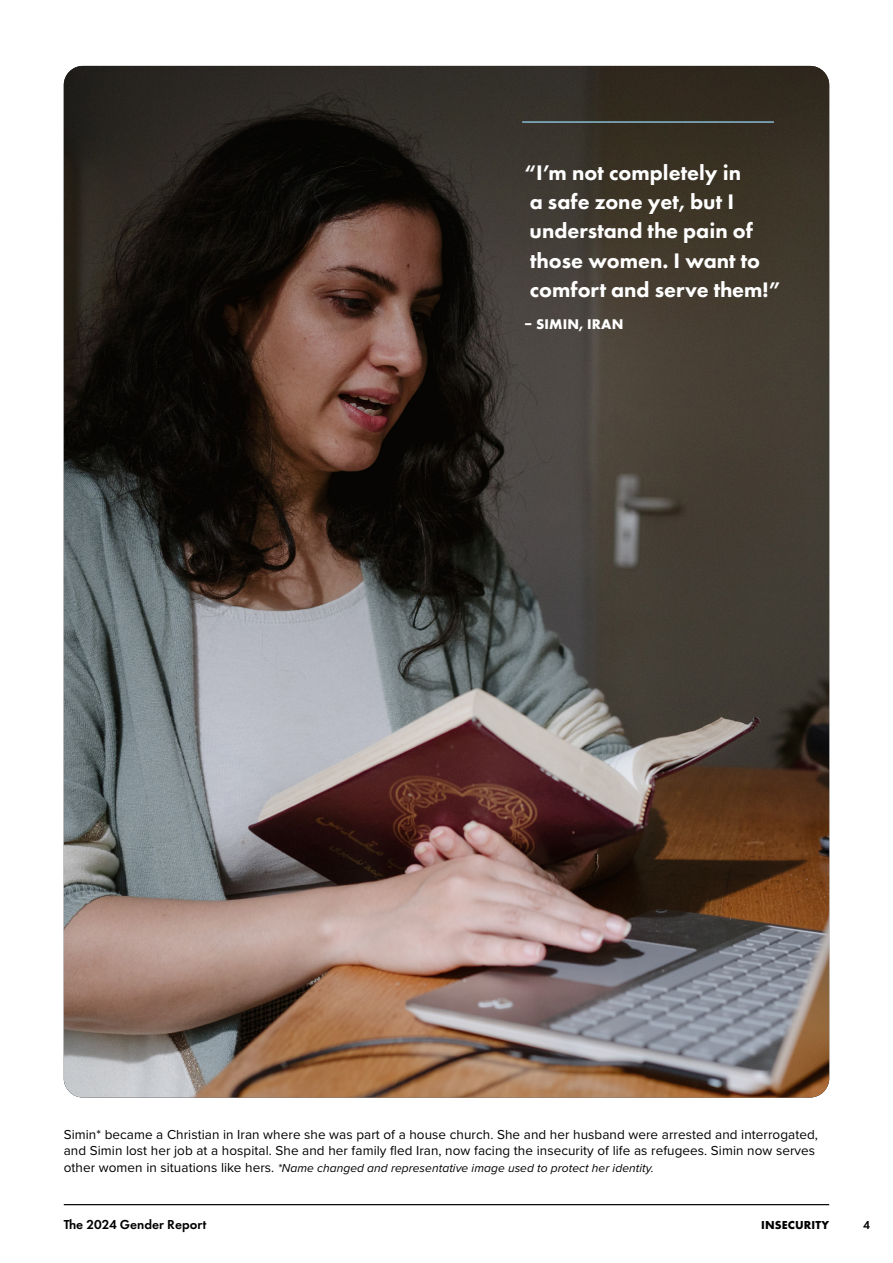
<style>
.page{position:relative;width:893px;height:1263px;background:#fff}
.page>*{position:absolute;margin:0;border:0;box-sizing:border-box;transform-origin:0 0}
.t1{font:800 21.9px/29.1px "Futura PT";color:#fff}
.t2{font:700 14.55px "Futura PT";letter-spacing:.01em;color:#fff}
.t3{font:13.5px/16.5px "Proxima Nova";letter-spacing:.005em;color:#000}
.t4{font:600 13.5px "Futura PT";color:#000}
.t5{font:italic 12px "Proxima Nova";letter-spacing:.005em;color:#000}
.t6{font:700 12px "Futura PT";letter-spacing:.01em;color:#000}
.t7{font:600 12px "Futura PT";color:#000}
.s1{font-style:normal;font-size:13.5px}
</style>
<div class="page">
<hr style="left:64px;top:1204px;width:765px;height:1px;background:#000">
<img style="left:64px;top:66px;width:765px;height:1031px">
<hr style="left:522px;top:121px;width:252px;height:2px;background:#87bcd2">
<h1 class="t1" style="left:524px;top:158px;width:257px">“I’m not completely in<br>a safe zone yet, but I understand the pain of those women. I want to comfort and serve them!”</h1>
<p class="t2" style="left:524px;top:315px;width:101px">– SIMIN, IRAN</p>
<p class="t3" style="left:64px;top:1125px;width:756px">Simin* became a Christian in Iran where she was part of a house church. She and her husband were arrested and interrogated, and Simin lost her job at a hospital. She and her family fled Iran, now facing the insecurity of life as refugees. Simin now serves</p>
<p class="t5" style="left:64px;top:1159px;width:591px"><span class="s1">other women in situations like hers.</span> *Name changed and representative image used to protect her identity.</p>
<p class="t4" style="left:64px;top:1216px;width:144px">The 2024 Gender Report</p>
<p class="t6" style="left:761px;top:1217px;width:69px">INSECURITY</p>
<p class="t7" style="left:863px;top:1217px;width:8px">4</p>
</div>
